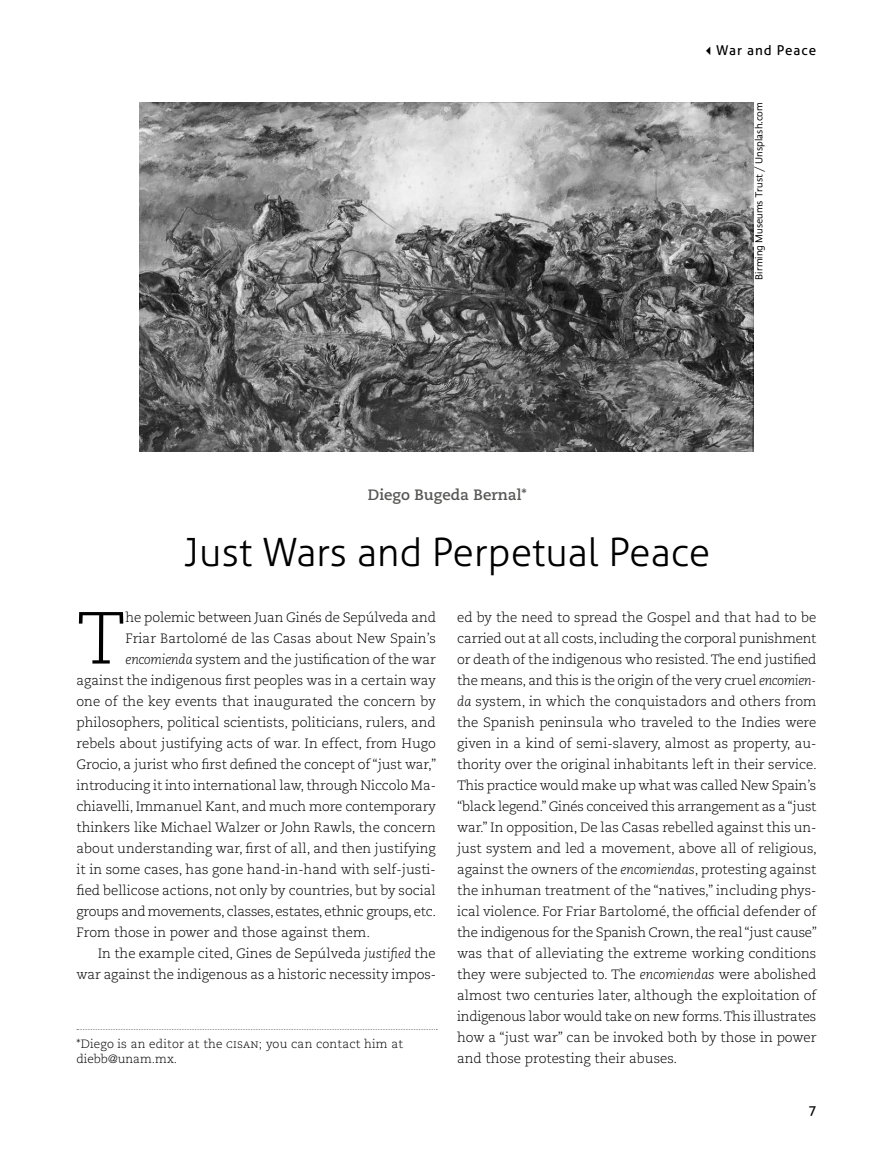
<style>
.page{position:relative;width:893px;height:1149px;background:#fff}
.page>*{position:absolute;margin:0;border:0;box-sizing:border-box;transform-origin:0 0}
.t1{font:300 73.5px "Caecilia LT Std";color:#000}
.t2{font:300 39px "Aller";color:#000}
.t3{font:700 15px "Caecilia LT Std";color:#575756}
.t4{font:300 13.5px/21px "Caecilia LT Std";color:#000;text-align:justify}
.t5{font:300 13.5px "Caecilia LT Std";letter-spacing:-.025em;color:#000}
.t6{font:13.5px "Aller";letter-spacing:.07em;color:#000}
.t7{font:300 12px/15px "Caecilia LT Std";letter-spacing:.015em;color:#000}
.t8{font:10.5px "Gandhi Sans";color:#000}
.s1{font-style:italic}
</style>
<div class="page">
<img style="left:139px;top:102px;width:615px;height:350px">
<p class="t6" style="left:703px;top:42px;width:115px">✓War and Peace</p>
<p class="t8" style="left:753px;top:279px;width:179px;rotate:-90deg">Birming Museums Trust / Unsplash.com</p>
<p class="t3" style="left:368px;top:485px;width:160px">Diego Bugeda Bernal*</p>
<h2 class="t2" style="left:184px;top:528px;width:528px">Just Wars and Perpetual Peace</h2>
<h1 class="t1" style="left:77px;top:596px;width:51px">T</h1>
<p class="t4" style="left:126px;top:606px;width:312px">he polemic between Juan Ginés de Sepúlveda and</p>
<p class="t4" style="left:126px;top:627px;width:312px">Friar Bartolomé de las Casas about New Spain’s</p>
<p class="t4" style="left:126px;top:648px;width:312px"><span class="s1">encomienda</span> system and the justification of the war</p>
<p class="t4" style="left:77px;top:669px;width:361px">against the indigenous first peoples was in a certain way</p>
<p class="t4" style="left:77px;top:690px;width:361px">one of the key events that inaugurated the concern by</p>
<p class="t4" style="left:77px;top:711px;width:361px">philosophers, political scientists, politicians, rulers, and</p>
<p class="t4" style="left:77px;top:732px;width:361px">rebels about justifying acts of war. In effect, from Hugo</p>
<p class="t4" style="left:77px;top:753px;width:361px">Grocio, a jurist who first defined the concept of “just war,”</p>
<p class="t4" style="left:77px;top:774px;width:361px">introducing it into international law, through Niccolo Ma-</p>
<p class="t4" style="left:77px;top:795px;width:361px">chiavelli, Immanuel Kant, and much more contemporary</p>
<p class="t4" style="left:77px;top:816px;width:361px">thinkers like Michael Walzer or John Rawls, the concern</p>
<p class="t4" style="left:77px;top:837px;width:361px">about understanding war, first of all, and then justifying</p>
<p class="t4" style="left:77px;top:858px;width:361px">it in some cases, has gone hand-in-hand with self-justi-</p>
<p class="t4" style="left:77px;top:879px;width:361px">fied bellicose actions, not only by countries, but by social</p>
<p class="t5" style="left:77px;top:903px;width:361px">groups and movements, classes, estates, ethnic groups, etc.</p>
<p class="t4" style="left:77px;top:921px;width:295px">From those in power and those against them.</p>
<p class="t4" style="left:98px;top:942px;width:339px">In the example cited, Gines de Sepúlveda <span class="s1">justified</span> the</p>
<p class="t4" style="left:77px;top:963px;width:359px">war against the indigenous as a historic necessity impos-</p>
<p class="t7" style="left:77px;top:1035px;width:328px">*Diego is an editor at the cisan; you can contact him at diebb@unam.mx.</p>
<p class="t4" style="left:457px;top:606px;width:362px">ed by the need to spread the Gospel and that had to be carried out at all costs, including the corporal punishment or death of the indigenous who resisted. The end justified the means, and this is the origin of the very cruel <span class="s1">encomien&shy;da</span> system, in which the conquistadors and others from the Spanish peninsula who traveled to the Indies were given in a kind of semi-slavery, almost as property, au&shy;thority over the original inhabitants left in their service.<br>This practice would make up what was called New Spain’s “black legend.” Ginés conceived this arrangement as a “just war.” In opposition, De las Casas rebelled against this un&shy;just system and led a movement, above all of religious, against the owners of the <span class="s1">encomiendas</span>, protesting against the inhuman treatment of the “natives,” including phys&shy;ical violence. For Friar Bartolomé, the official defender of the indigenous for the Spanish Crown, the real “just cause” was that of alleviating the extreme working conditions they were subjected to. The <span class="s1">encomiendas</span> were abolished almost two centuries later, although the exploitation of indigenous labor would take on new forms. This illustrates how a “just war” can be invoked both by those in power and those protesting their abuses.</p>
<p class="t6" style="left:808px;top:1101px;width:10px">7</p>
</div>
